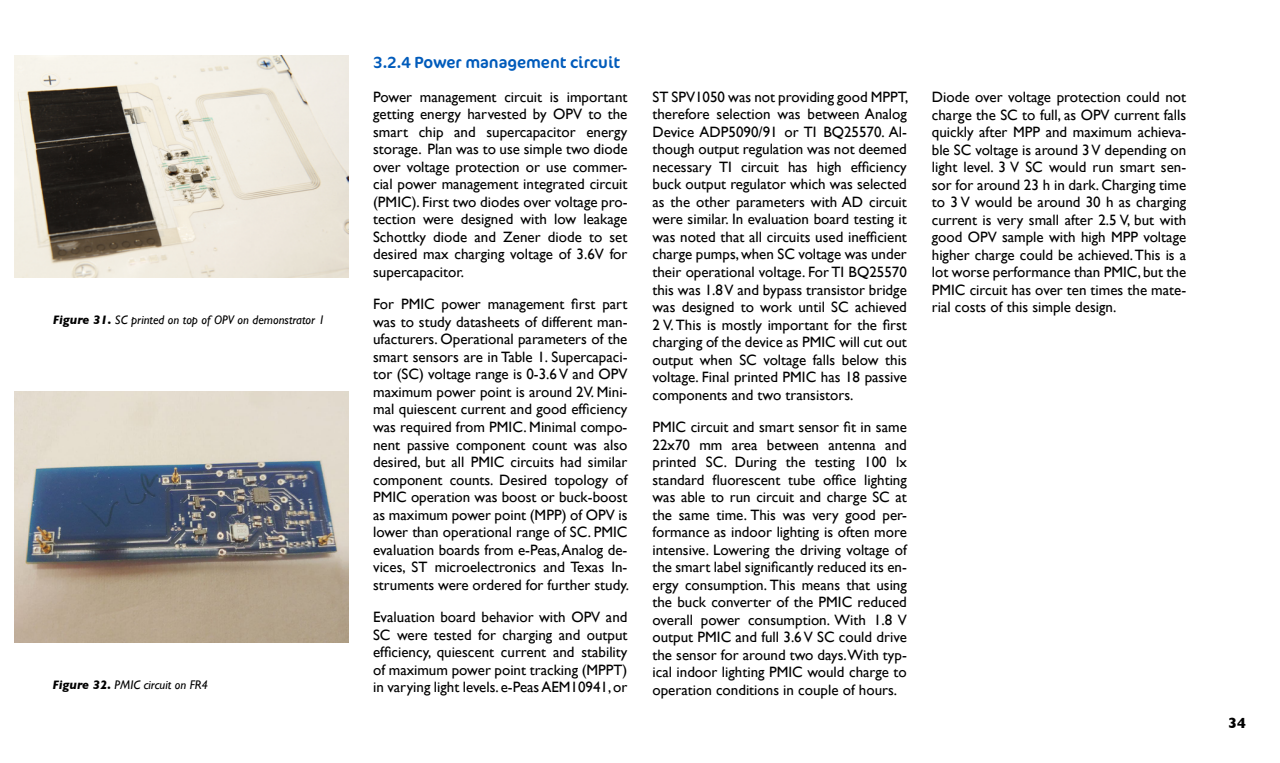
<style>
.page{position:relative;width:1280px;height:763px;background:#fff}
.page>*{position:absolute;margin:0;border:0;box-sizing:border-box;transform-origin:0 0}
.t1{font:16.25px "Cocon Pro";color:#005bbb}
.t2{font:15px/17.5px "Gill Sans";color:#000;text-align:justify}
.t3{font:700 15px "Gill Sans";color:#000}
.t4{font:italic 12.5px "Gill Sans";color:#000}
.s1{font-weight:700}
</style>
<div class="page">
<img style="left:14px;top:55px;width:334px;height:222px">
<img style="left:14px;top:391px;width:334px;height:251px">
<p class="t4" style="left:53px;top:313px;width:274px"><span class="s1">Figure 31.</span> SC printed on top of OPV on demonstrator 1</p>
<p class="t4" style="left:52px;top:677px;width:157px"><span class="s1">Figure 32.</span> PMIC circuit on FR4</p>
<p class="t1" style="left:373px;top:52px;width:248px">3.2.4 Power management circuit</p>
<p class="t2" style="left:373px;top:88px;width:256px">Power management circuit is important getting energy harvested by OPV to the smart chip and supercapacitor energy storage. Plan was to use simple two diode over voltage protection or use commer&shy;cial power management integrated circuit (PMIC). First two diodes over voltage pro&shy;tection were designed with low leakage Schottky diode and Zener diode to set desired max charging voltage of 3.6V for supercapacitor.</p>
<p class="t2" style="left:373px;top:295px;width:257px">For PMIC power management first part was to study datasheets of different man&shy;ufacturers. Operational parameters of the smart sensors are in Table 1. Supercapaci&shy;tor (SC) voltage range is 0-3.6 V and OPV maximum power point is around 2V. Mini&shy;mal quiescent current and good efficiency was required from PMIC. Minimal compo&shy;nent passive component count was also desired, but all PMIC circuits had similar component counts. Desired topology of PMIC operation was boost or buck-boost as maximum power point (MPP) of OPV is lower than operational range of SC. PMIC evaluation boards from e-Peas, Analog de&shy;vices, ST microelectronics and Texas In&shy;struments were ordered for further study.</p>
<p class="t2" style="left:373px;top:608px;width:256px">Evaluation board behavior with OPV and SC were tested for charging and output efficiency, quiescent current and stability of maximum power point tracking (MPPT) in varying light levels. e-Peas AEM10941, or</p>
<p class="t2" style="left:653px;top:88px;width:257px">ST SPV1050 was not providing good MPPT, therefore selection was between Analog Device ADP5090/91 or TI BQ25570. Al&shy;though output regulation was not deemed necessary TI circuit has high efficiency buck output regulator which was selected as the other parameters with AD circuit were similar. In evaluation board testing it was noted that all circuits used inefficient charge pumps, when SC voltage was under their operational voltage. For TI BQ25570 this was 1.8 V and bypass transistor bridge was designed to work until SC achieved 2 V. This is mostly important for the first charging of the device as PMIC will cut out output when SC voltage falls below this voltage. Final printed PMIC has 18 passive components and two transistors.</p>
<p class="t2" style="left:653px;top:418px;width:256px">PMIC circuit and smart sensor fit in same 22x70 mm area between antenna and printed SC. During the testing 100 lx standard fluorescent tube office lighting was able to run circuit and charge SC at the same time. This was very good per&shy;formance as indoor lighting is often more intensive. Lowering the driving voltage of the smart label significantly reduced its en&shy;ergy consumption. This means that using the buck converter of the PMIC reduced overall power consumption. With 1.8 V output PMIC and full 3.6 V SC could drive the sensor for around two days.With typ&shy;ical indoor lighting PMIC would charge to operation conditions in couple of hours.</p>
<p class="t2" style="left:932px;top:88px;width:256px">Diode over voltage protection could not charge the SC to full, as OPV current falls quickly after MPP and maximum achieva&shy;ble SC voltage is around 3 V depending on light level. 3 V SC would run smart sen&shy;sor for around 23 h in dark. Charging time to 3 V would be around 30 h as charging current is very small after 2.5 V, but with good OPV sample with high MPP voltage higher charge could be achieved. This is a lot worse performance than PMIC, but the PMIC circuit has over ten times the mate&shy;rial costs of this simple design.</p>
<p class="t3" style="left:1228px;top:711px;width:19px">34</p>
</div>
